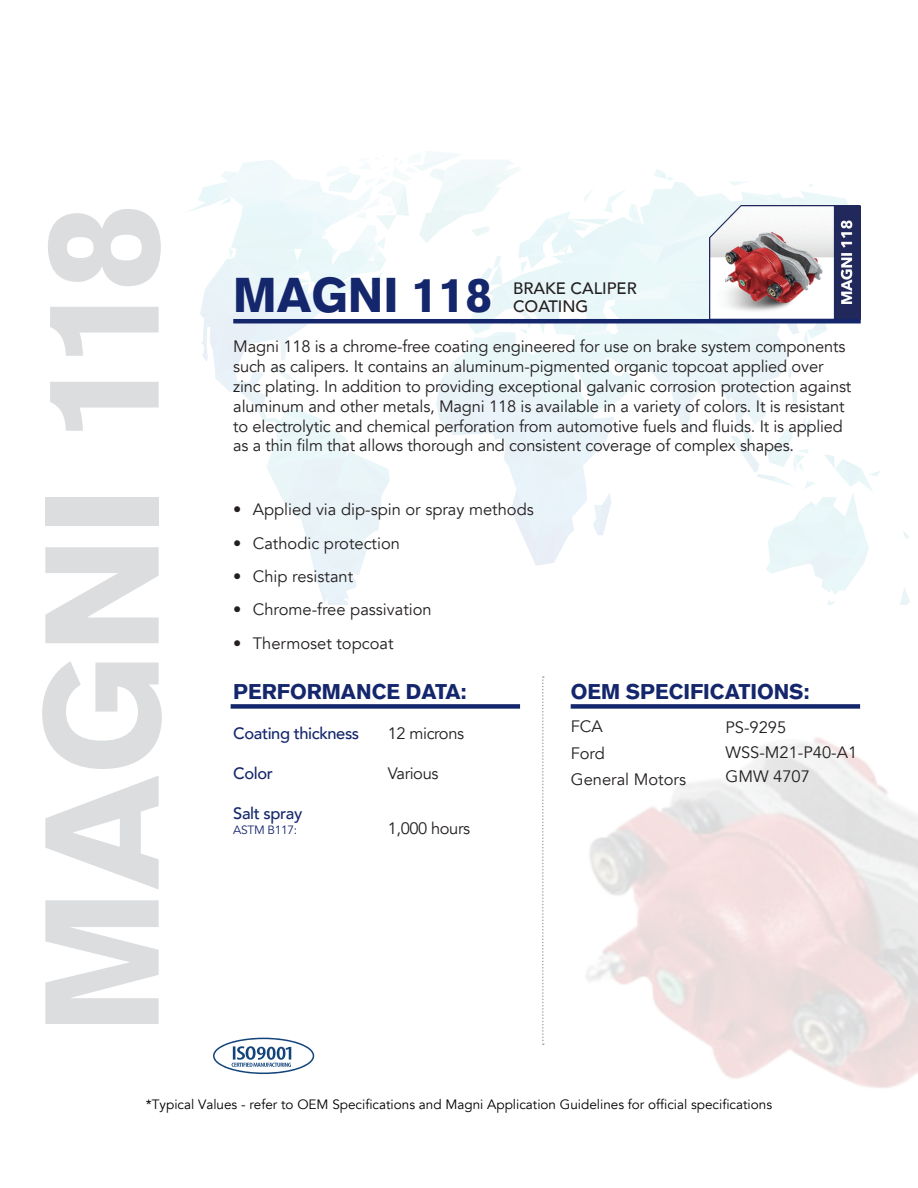
<style>
.page{position:relative;width:918px;height:1188px;background:#fff}
.page>*{position:absolute;margin:0;border:0;box-sizing:border-box;transform-origin:0 0}
.Large_Left_Title{font:900 159.15px "Akzidenz Grotesk";color:#dcdddf}
.t1{font:900 48px "Akzidenz Grotesk";color:#15276c}
.Specifications{font:900 21px "Akzidenz Grotesk";color:#15276c}
.Performance_Data{font:900 21px "Akzidenz Grotesk";color:#15276c}
.Description{font:16.5px/19.8px "Avenir";letter-spacing:-.01em;color:#231f20}
.Specifications_data{font:16.5px/24.3px "Avenir";color:#231f20}
.Specifications_data-2{font:500 16.5px "Avenir";letter-spacing:-.025em;color:#15276c}
.Specifications_data-3{font:16.5px "Avenir";letter-spacing:-.025em;color:#231f20}
.Subtitle_Description{font:500 16.5px/18.3px "Avenir";color:#231f20}
.t2{font:13.5px "Avenir";color:#000}
.Specifications_data-4{font:12px "Avenir";letter-spacing:-.025em;color:#15276c}
</style>
<div class="page">
<img style="left:188px;top:151px;width:721px;height:454px">
<svg style="left:542px;top:676px;width:2px;height:369px"></svg>
<svg style="left:213px;top:1038px;width:101px;height:36px"></svg>
<div style="left:231px;top:704px;width:289px;height:5px;background:#15276c"></div>
<div style="left:571px;top:704px;width:289px;height:5px;background:#15276c"></div>
<img style="left:709px;top:206px;width:152px;height:113px">
<hr style="left:233px;top:319px;width:628px;height:4px;background:#15276c">
<p class="Large_Left_Title" style="left:7px;top:1034px;width:833px;rotate:-90deg">MAGNI 118</p>
<p class="t1" style="left:233px;top:266px;width:260px">MAGNI 118</p>
<p class="Description" style="left:233px;top:337px;width:620px">Magni 118 is a chrome-free coating engineered for use on brake system components such as calipers. It contains an aluminum-pigmented organic topcoat applied over zinc plating. In addition to providing exceptional galvanic corrosion protection against aluminum and other metals, Magni 118 is available in a variety of colors. It is resistant to electrolytic and chemical perforation from automotive fuels and fluids. It is applied as a thin film that allows thorough and consistent coverage of complex shapes.</p>
<p class="Subtitle_Description" style="left:513px;top:278px;width:125px">BRAKE CALIPER<br>COATING</p>
<p class="Description" style="left:233px;top:500px;width:302px">• Applied via dip-spin or spray methods</p>
<p class="Description" style="left:233px;top:533px;width:168px">• Cathodic protection</p>
<p class="Description" style="left:233px;top:567px;width:121px">• Chip resistant</p>
<p class="Description" style="left:233px;top:600px;width:200px">• Chrome-free passivation</p>
<p class="Description" style="left:233px;top:633px;width:162px">• Thermoset topcoat</p>
<p class="Performance_Data" style="left:233px;top:679px;width:235px">PERFORMANCE DATA:</p>
<p class="Specifications_data-2" style="left:233px;top:719px;width:128px">Coating thickness</p>
<p class="Specifications_data-3" style="left:388px;top:724px;width:78px">12 microns</p>
<p class="Specifications_data-2" style="left:233px;top:759px;width:41px">Color</p>
<p class="Specifications_data-3" style="left:388px;top:764px;width:52px">Various</p>
<p class="Specifications_data-2" style="left:233px;top:799px;width:71px">Salt spray</p>
<p class="Specifications_data-4" style="left:233px;top:822px;width:66px">ASTM B117:</p>
<p class="Specifications_data-3" style="left:388px;top:818px;width:84px">1,000 hours</p>
<p class="Specifications" style="left:571px;top:679px;width:240px">OEM SPECIFICATIONS:</p>
<p class="Specifications_data" style="left:571px;top:715px;width:34px">FCA</p>
<p class="Specifications_data" style="left:571px;top:741px;width:36px">Ford</p>
<p class="Specifications_data" style="left:571px;top:768px;width:117px">General Motors</p>
<p class="Specifications_data" style="left:726px;top:716px;width:133px">PS-9295<br>WSS-M21-P40-A1<br>GMW 4707</p>
<p class="t2" style="left:146px;top:1097px;width:628px">*Typical Values - refer to OEM Specifications and Magni Application Guidelines for official specifications</p>
</div>
